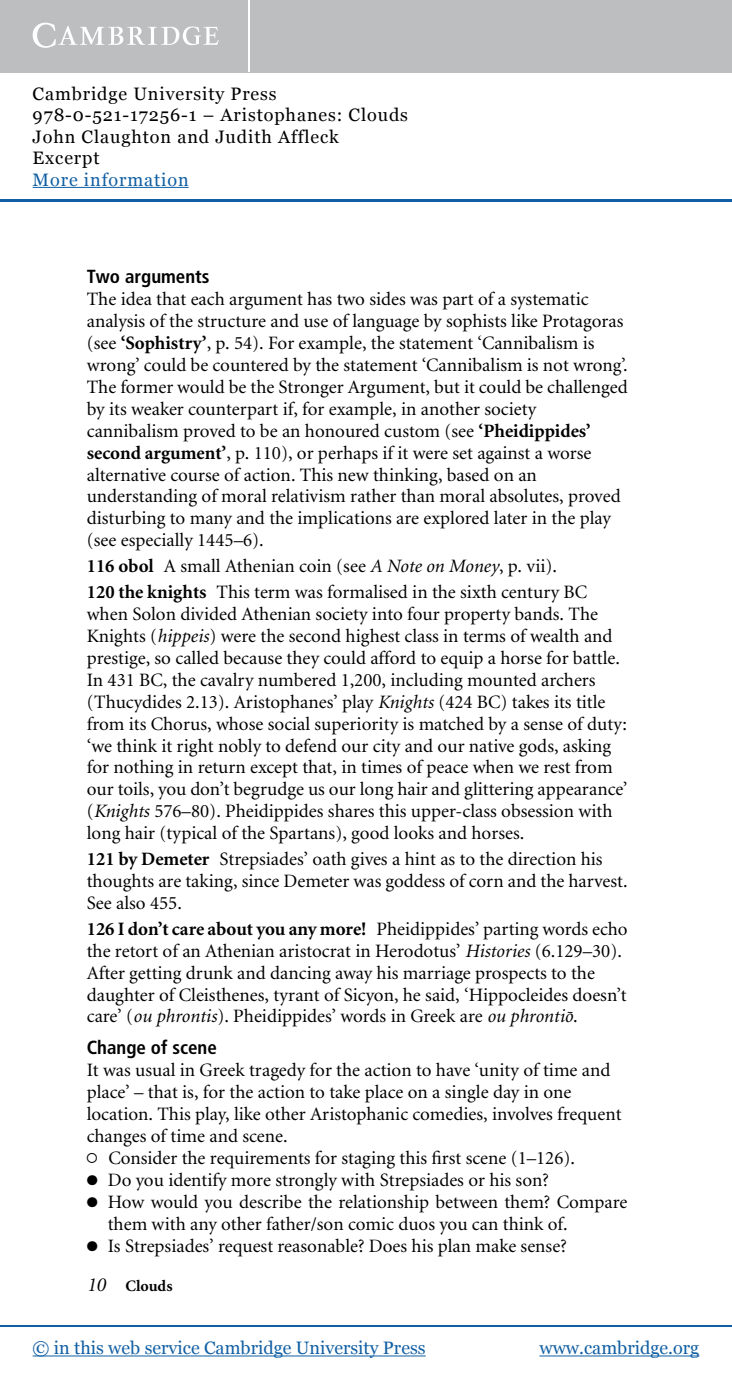
<style>
.page{position:relative;width:732px;height:1387px;background:#fff}
.page>*{position:absolute;margin:0;border:0;box-sizing:border-box;transform-origin:0 0}
.t1{font:19px/22px "Minion";color:#000}
.t2{font:700 condensed 19px "Frutiger";color:#000}
.t3{font:18px/21.4px "Georgia";letter-spacing:.05em;color:#000}
.t4{font:18px "Georgia";color:#115fa4}
.t5{font:18px "Georgia";letter-spacing:.05em;color:#115fa4}
.t6{font:700 16px "Minion";color:#000}
.s1{font-weight:700}
.s2{font-style:italic}
.s3{font-weight:400;font-style:italic;font-size:20px}
</style>
<div class="page">
<div style="left:0;top:0;width:731px;height:72px;background:#bcbec0"></div>
<hr style="left:248px;top:0;width:2px;height:72px;background:#fff">
<svg style="left:33px;top:23px;width:186px;height:25px"></svg>
<hr style="left:33px;top:187px;width:155px;height:1px;background:#115fa4">
<hr style="left:0;top:200px;width:731px;height:2px;background:#115fa4">
<hr style="left:0;top:1324px;width:731px;height:2px;background:#115fa4">
<hr style="left:33px;top:1355px;width:392px;height:1px;background:#115fa4">
<hr style="left:539px;top:1355px;width:160px;height:1px;background:#115fa4">
<p class="t3" style="left:33px;top:83px;width:377px">Cambridge University Press<br>978-0-521-17256-1 – Aristophanes: Clouds<br>John Claughton and Judith Affleck<br>Excerpt</p>
<p class="t5" style="left:33px;top:169px;width:157px">More information</p>
<p class="t2" style="left:87px;top:265px;width:124px">Two arguments</p>
<p class="t1" style="left:87px;top:289px;width:542px">The idea that each argument has two sides was part of a systematic analysis of the structure and use of language by sophists like Protagoras (see <span class="s1">‘Sophistry’</span>, p. 54). For example, the statement ‘Cannibalism is wrong’ could be countered by the statement ‘Cannibalism is not wrong’.<br>The former would be the Stronger Argument, but it could be challenged by its weaker counterpart if, for example, in another society cannibalism proved to be an honoured custom (see <span class="s1">‘Pheidippides’ second argument’</span>, p. 110), or perhaps if it were set against a worse alternative course of action. This new thinking, based on an understanding of moral relativism rather than moral absolutes, proved disturbing to many and the implications are explored later in the play (see especially 1445–6).</p>
<p class="t1" style="left:87px;top:554px;width:501px;line-height:25.8px"><span class="s1">116 obol</span> A small Athenian coin (see <span class="s2">A Note on Money</span>, p. vii).<br><span class="s1">120 the knights</span> This term was formalised in the sixth century BC</p>
<p class="t1" style="left:87px;top:604px;width:542px">when Solon divided Athenian society into four property bands. The Knights (<span class="s2">hippeis</span>) were the second highest class in terms of wealth and prestige, so called because they could afford to equip a horse for battle.<br>In 431 BC, the cavalry numbered 1,200, including mounted archers (Thucydides 2.13). Aristophanes’ play <span class="s2">Knights</span> (424 BC) takes its title from its Chorus, whose social superiority is matched by a sense of duty: ‘we think it right nobly to defend our city and our native gods, asking for nothing in return except that, in times of peace when we rest from our toils, you don’t begrudge us our long hair and glittering appearance’ (<span class="s2">Knights</span> 576–80). Pheidippides shares this upper-class obsession with long hair (typical of the Spartans), good looks and horses.</p>
<p class="t1" style="left:87px;top:849px;width:542px"><span class="s1">121 by Demeter</span> Strepsiades’ oath gives a hint as to the direction his thoughts are taking, since Demeter was goddess of corn and the harvest.<br>See also 455.</p>
<p class="t1" style="left:87px;top:918px;width:542px"><span class="s1">126 I don’t care about you any more!</span> Pheidippides’ parting words echo the retort of an Athenian aristocrat in Herodotus’ <span class="s2">Histories</span> (6.129–30).<br>After getting drunk and dancing away his marriage prospects to the daughter of Cleisthenes, tyrant of Sicyon, he said, ‘Hippocleides doesn’t care’ (<span class="s2">ou phrontis</span>). Pheidippides’ words in Greek are <span class="s2">ou phrontio¯</span>.</p>
<p class="t2" style="left:87px;top:1036px;width:132px">Change of scene</p>
<p class="t1" style="left:87px;top:1060px;width:525px">It was usual in Greek tragedy for the action to have ‘unity of time and</p>
<p class="t1" style="left:87px;top:1082px;width:486px">place’ – that is, for the action to take place on a single day in one</p>
<p class="t1" style="left:87px;top:1104px;width:536px">location. This play, like other Aristophanic comedies, involves frequent</p>
<p class="t1" style="left:87px;top:1125px;width:202px">changes of time and scene.</p>
<p class="t1" style="left:108px;top:1148px;width:468px">Consider the requirements for staging this first scene (1–126).</p>
<p class="t1" style="left:87px;top:1169px;width:463px">● Do you identify more strongly with Strepsiades or his son?</p>
<p class="t1" style="left:108px;top:1191px;width:521px;text-indent:-21px">● How would you describe the relationship between them? Compare them with any other father/son comic duos you can think of.</p>
<p class="t1" style="left:87px;top:1235px;width:481px">● Is Strepsiades’ request reasonable? Does his plan make sense?</p>
<p class="t6" style="left:87px;top:1278px;width:87px"><span class="s3">10</span> Clouds</p>
<p class="t4" style="left:33px;top:1337px;width:394px">© in this web service Cambridge University Press</p>
<p class="t4" style="left:539px;top:1337px;width:161px">www.cambridge.org</p>
</div>
